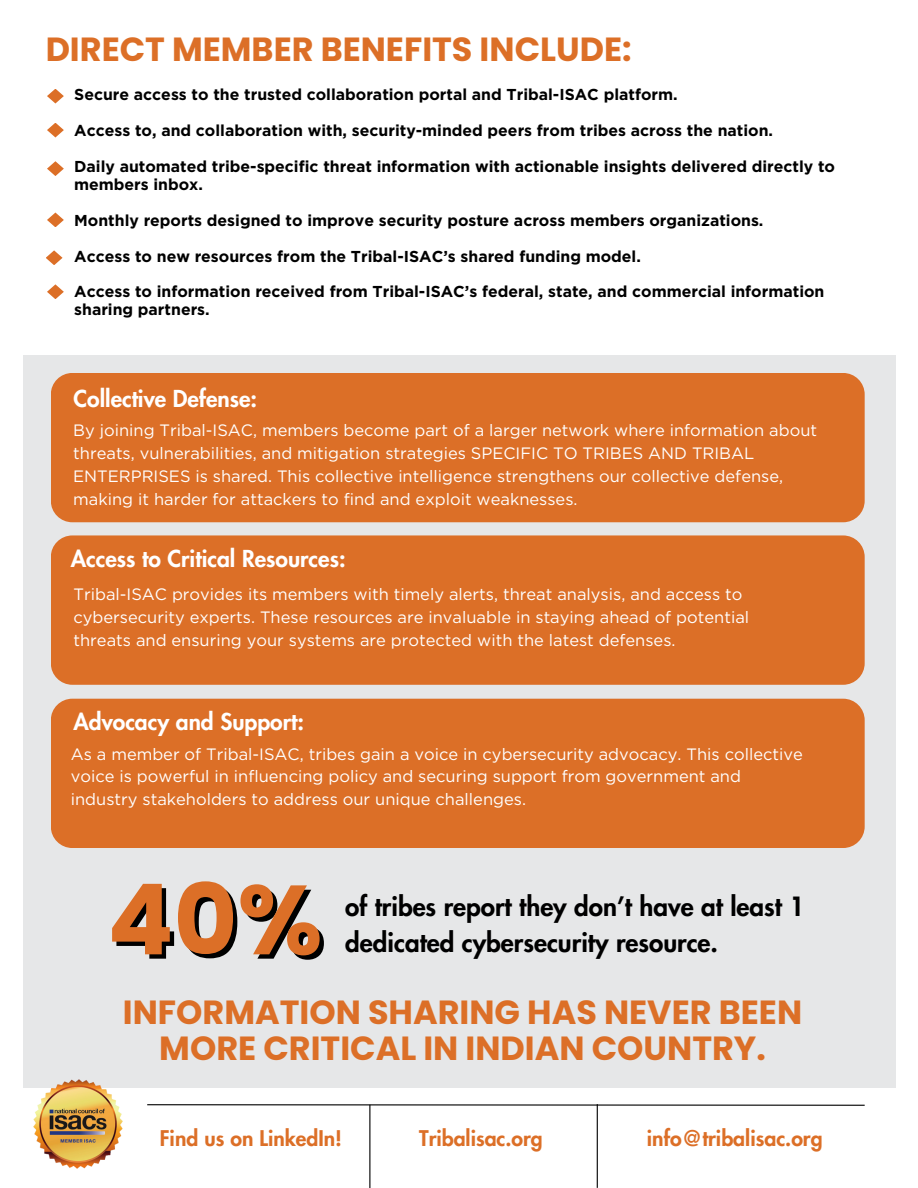
<style>
.page{position:relative;width:918px;height:1188px;background:#fff}
.page>*{position:absolute;margin:0;border:0;box-sizing:border-box;transform-origin:0 0}
.t1{font:700 97.95px "Poppins";color:#000}
.t2{font:700 33.45px/35.8px "Poppins";color:#dc6f27;text-align:center}
.t3{font:800 25.95px/35.2px "Futura LT Pro";color:#000}
.t4{font:800 22.8px "Futura LT Pro";color:#fff}
.t5{font:800 21.15px "Futura LT Pro";color:#dc6f27}
.t6{font:16.5px/22.6px "Gotham";color:#fff}
.t7{font:700 15.75px/18px "Gotham";color:#000}
</style>
<div class="page">
<div style="left:23px;top:356px;width:872px;height:732px;background:#e6e7e8"></div>
<svg style="left:47px;top:89px;width:17px;height:15px"></svg>
<svg style="left:47px;top:123px;width:17px;height:15px"></svg>
<svg style="left:47px;top:213px;width:17px;height:14px"></svg>
<svg style="left:47px;top:161px;width:17px;height:15px"></svg>
<svg style="left:46px;top:250px;width:17px;height:15px"></svg>
<svg style="left:47px;top:284px;width:17px;height:15px"></svg>
<svg style="left:147px;top:1104px;width:718px;height:2px"></svg>
<hr style="left:369px;top:1105px;width:1px;height:83px;background:#000">
<div style="left:51px;top:373px;width:814px;height:149px;background:#dc6f27;border-radius:22px"></div>
<div style="left:51px;top:535px;width:814px;height:150px;background:#dc6f27;border-radius:22px"></div>
<div style="left:51px;top:699px;width:814px;height:149px;background:#dc6f27;border-radius:22px"></div>
<img style="left:33px;top:1079px;width:90px;height:90px">
<hr style="left:597px;top:1104px;width:1px;height:84px;background:#000">
<h5 class="t2" style="left:46px;top:32px;width:587px">DIRECT MEMBER BENEFITS INCLUDE:</h5>
<h2 class="t7" style="left:74px;top:85px;width:605px">Secure access to the trusted collaboration portal and Tribal-ISAC platform.</h2>
<h5 class="t7" style="left:74px;top:121px;width:700px">Access to, and collaboration with, security-minded peers from tribes across the nation.</h5>
<h5 class="t7" style="left:74px;top:157px;width:762px">Daily automated tribe-specific threat information with actionable insights delivered directly to members inbox.</h5>
<h5 class="t7" style="left:74px;top:211px;width:691px">Monthly reports designed to improve security posture across members organizations.</h5>
<h5 class="t7" style="left:74px;top:247px;width:568px">Access to new resources from the Tribal-ISAC’s shared funding model.</h5>
<h5 class="t7" style="left:74px;top:283px;width:752px">Access to information received from Tribal-ISAC’s federal, state, and commercial information sharing partners.</h5>
<h4 class="t4" style="left:74px;top:388px;width:185px">Collective Defense:</h4>
<h3 class="t6" style="left:73px;top:419px;width:745px">By joining Tribal-ISAC, members become part of a larger network where information about threats, vulnerabilities, and mitigation strategies SPECIFIC TO TRIBES AND TRIBAL ENTERPRISES is shared. This collective intelligence strengthens our collective defense, making it harder for attackers to find and exploit weaknesses.</h3>
<p class="t4" style="left:71px;top:548px;width:276px">Access to Critical Resources:</p>
<h1 class="t6" style="left:74px;top:583px;width:677px">Tribal-ISAC provides its members with timely alerts, threat analysis, and access to cybersecurity experts. These resources are invaluable in staying ahead of potential threats and ensuring your systems are protected with the latest defenses.</h1>
<h2 class="t4" style="left:74px;top:711px;width:232px">Advocacy and Support:</h2>
<p class="t6" style="left:71px;top:742px;width:734px">As a member of Tribal-ISAC, tribes gain a voice in cybersecurity advocacy. This collective voice is powerful in influencing policy and securing support from government and industry stakeholders to address our unique challenges.</p>
<h1 class="t1" style="left:112px;top:856px;width:217px">40%</h1>
<h4 class="t3" style="left:345px;top:890px;width:461px">of tribes report they don’t have at least 1 dedicated cybersecurity resource.</h4>
<p class="t2" style="left:123px;top:994px;width:681px">INFORMATION SHARING HAS NEVER BEEN<br>MORE CRITICAL IN INDIAN COUNTRY.</p>
<h4 class="t5" style="left:160px;top:1128px;width:184px">Find us on LinkedIn!</h4>
<p class="t5" style="left:419px;top:1128px;width:125px">Tribalisac.org</p>
<p class="t5" style="left:647px;top:1128px;width:177px">info@tribalisac.org</p>
</div>
